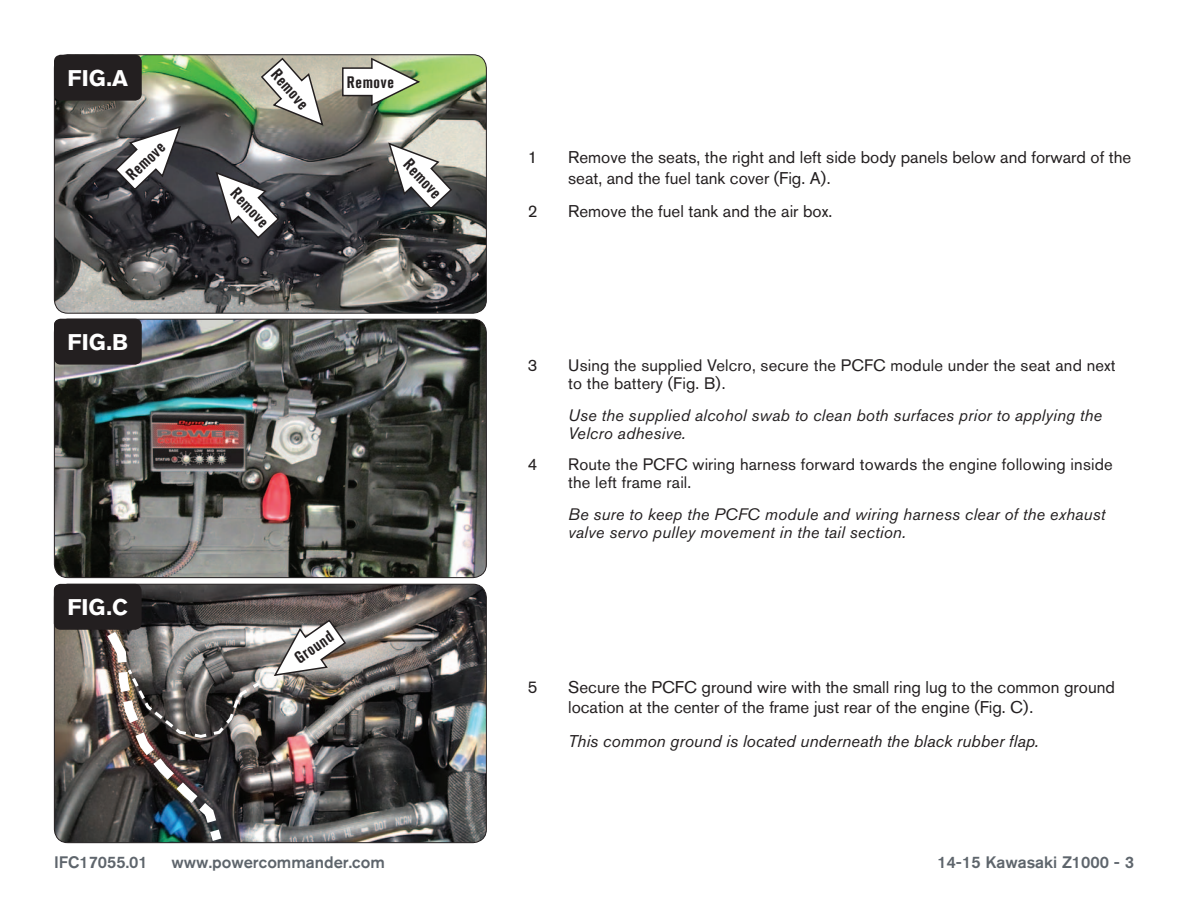
<style>
.page{position:relative;width:1188px;height:918px;background:#fff}
.page>*{position:absolute;margin:0;border:0;box-sizing:border-box;transform-origin:0 0}
.t1{font:700 22.5px "Akzidenz Grotesk BQ";color:#fff}
.Bodycopy{font:16.8px/20.2px "Akzidenz Grotesk BQ";color:#231f20}
.Bodycopy-2{font:italic 16.8px "Akzidenz Grotesk BQ";color:#231f20}
.Bodycopy-3{font:italic 16.5px/18px "Akzidenz Grotesk BQ";letter-spacing:.01em;color:#231f20}
.Bodycopy-4{font:16.5px/18px "Akzidenz Grotesk BQ";letter-spacing:.01em;color:#231f20}
.t2{font:500 16.5px "Akzidenz Grotesk BQ";color:#5e656c}
.Callouts{font:700 condensed 16.5px "Akzidenz Grotesk BQ";letter-spacing:.04em;color:#231f20}
</style>
<div class="page">
<img style="left:54px;top:55px;width:431px;height:257px">
<div style="left:54px;top:54px;width:433px;height:260px;border:1px solid #231f20;border-radius:14px"></div>
<div style="left:54px;top:55px;width:88px;height:46px;background:#231f20;border-radius:7px"></div>
<svg style="left:214px;top:170px;width:66px;height:70px"></svg>
<svg style="left:53px;top:387px;width:1px;height:26px"></svg>
<img style="left:54px;top:319px;width:432px;height:259px">
<div style="left:54px;top:319px;width:433px;height:259px;border:1px solid #231f20;border-radius:14px"></div>
<div style="left:54px;top:319px;width:88px;height:46px;background:#231f20;border-radius:7px"></div>
<img style="left:54px;top:584px;width:432px;height:259px">
<div style="left:54px;top:584px;width:88px;height:46px;background:#231f20;border-radius:7px"></div>
<svg style="left:387px;top:141px;width:66px;height:70px"></svg>
<svg style="left:114px;top:125px;width:68px;height:67px"></svg>
<svg style="left:260px;top:57px;width:65px;height:70px"></svg>
<svg style="left:341px;top:56px;width:81px;height:51px"></svg>
<img style="left:99px;top:622px;width:164px;height:222px">
<svg style="left:272px;top:618px;width:75px;height:59px"></svg>
<p class="t1" style="left:68px;top:65px;width:62px">FIG.A</p>
<p class="Callouts" style="left:122px;top:171px;width:48px;rotate:-44deg">Remove</p>
<p class="t1" style="left:68px;top:329px;width:62px">FIG.B</p>
<p class="Callouts" style="left:282px;top:65px;width:48px;rotate:49deg">Remove</p>
<p class="Callouts" style="left:347px;top:73px;width:48px">Remove</p>
<p class="Callouts" style="left:241px;top:184px;width:48px;rotate:47deg">Remove</p>
<p class="Callouts" style="left:413px;top:155px;width:48px;rotate:47deg">Remove</p>
<p class="t1" style="left:68px;top:594px;width:62px">FIG.C</p>
<p class="Callouts" style="left:291px;top:652px;width:45px;rotate:-35deg">Ground</p>
<p class="Bodycopy" style="left:528px;top:147px;width:11px">1</p>
<p class="Bodycopy" style="left:568px;top:147px;width:565px">Remove the seats, the right and left side body panels below and forward of the seat, and the fuel tank cover (Fig. A).</p>
<p class="Bodycopy" style="left:528px;top:201px;width:11px">2</p>
<p class="Bodycopy" style="left:568px;top:201px;width:266px">Remove the fuel tank and the air box.</p>
<p class="Bodycopy-4" style="left:528px;top:357px;width:11px">3</p>
<p class="Bodycopy-4" style="left:568px;top:357px;width:549px">Using the supplied Velcro, secure the PCFC module under the seat and next to the battery (Fig. B).</p>
<p class="Bodycopy-3" style="left:568px;top:406px;width:536px">Use the supplied alcohol swab to clean both surfaces prior to applying the<br>Velcro adhesive.</p>
<p class="Bodycopy-4" style="left:528px;top:456px;width:11px">4</p>
<p class="Bodycopy-4" style="left:568px;top:456px;width:546px">Route the PCFC wiring harness forward towards the engine following inside the left frame rail.</p>
<p class="Bodycopy-3" style="left:568px;top:505px;width:539px">Be sure to keep the PCFC module and wiring harness clear of the exhaust valve servo pulley movement in the tail section.</p>
<p class="Bodycopy" style="left:528px;top:677px;width:11px">5</p>
<p class="Bodycopy" style="left:568px;top:677px;width:548px">Secure the PCFC ground wire with the small ring lug to the common ground location at the center of the frame just rear of the engine (Fig. C).</p>
<p class="Bodycopy-2" style="left:568px;top:731px;width:472px">This common ground is located underneath the black rubber flap.</p>
<p class="t2" style="left:54px;top:852px;width:95px">IFC17055.01</p>
<p class="t2" style="left:172px;top:852px;width:215px">www.powercommander.com</p>
<p class="t2" style="left:937px;top:852px;width:198px">14-15 Kawasaki Z1000 - 3</p>
</div>
